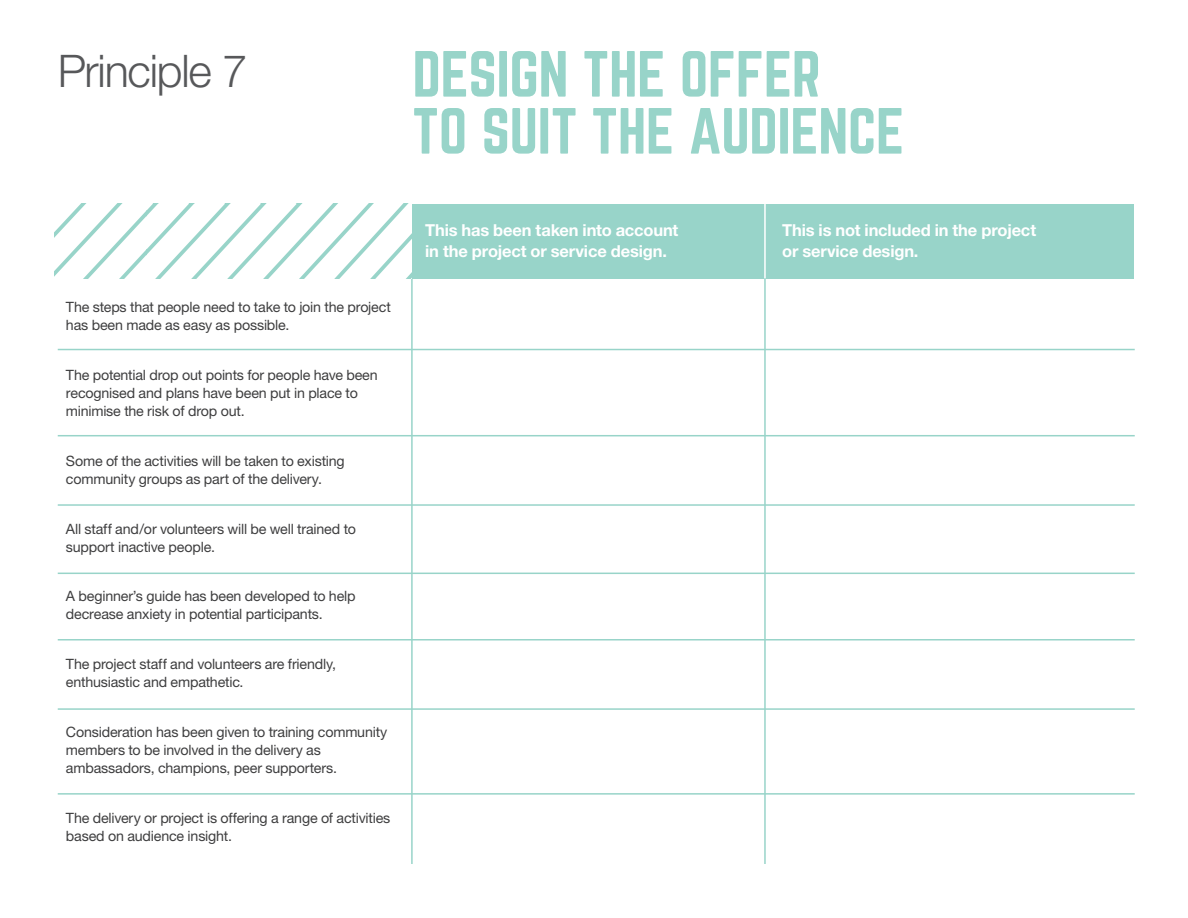
<style>
.page{position:relative;width:1188px;height:918px;background:#fff}
.page>*{position:absolute;margin:0;border:0;box-sizing:border-box;transform-origin:0 0}
.t1{font:57px/57px "Norwester";letter-spacing:-.01em;color:#98d4c9}
.t2{font:300 45px "Helvetica Neue";letter-spacing:-.025em;color:#57585a}
.t3{font:700 16.5px/21px "Helvetica Neue";letter-spacing:-.01em;color:#fff}
.t4{font:14.25px/18px "Helvetica Neue";letter-spacing:-.015em;color:#3e3e3f}
</style>
<div class="page">
<hr style="left:58px;top:573px;width:1077px;height:1px;background:#98d4c9">
<hr style="left:58px;top:793px;width:1077px;height:2px;background:#98d4c9">
<hr style="left:411px;top:278px;width:2px;height:586px;background:#98d4c9">
<hr style="left:764px;top:278px;width:2px;height:586px;background:#98d4c9">
<svg style="left:54px;top:204px;width:358px;height:74px"></svg>
<hr style="left:58px;top:504px;width:1077px;height:2px;background:#98d4c9">
<hr style="left:58px;top:708px;width:1077px;height:2px;background:#98d4c9">
<hr style="left:58px;top:435px;width:1077px;height:1px;background:#98d4c9">
<hr style="left:58px;top:639px;width:1077px;height:2px;background:#98d4c9">
<hr style="left:58px;top:349px;width:1077px;height:1px;background:#98d4c9">
<div style="left:412px;top:204px;width:722px;height:74px;background:#98d4c9"></div>
<hr style="left:764px;top:162px;width:2px;height:116px;background:#fff">
<h2 class="t2" style="left:58px;top:44px;width:191px">Principle 7</h2>
<h1 class="t1" style="left:412px;top:48px;width:493px">DESIGN THE OFFER<br>TO SUIT THE AUDIENCE</h1>
<p class="t4" style="left:66px;top:298px;width:326px">The steps that people need to take to join the project has been made as easy as possible.</p>
<p class="t4" style="left:66px;top:365px;width:313px">The potential drop out points for people have been recognised and plans have been put in place to minimise the risk of drop out.</p>
<p class="t4" style="left:66px;top:451px;width:280px">Some of the activities will be taken to existing community groups as part of the delivery.</p>
<p class="t4" style="left:66px;top:519px;width:291px">All staff and/or volunteers will be well trained to support inactive people.</p>
<p class="t4" style="left:66px;top:587px;width:291px">A beginner’s guide has been developed to help decrease anxiety in potential participants.</p>
<p class="t4" style="left:66px;top:655px;width:272px">The project staff and volunteers are friendly, enthusiastic and empathetic.</p>
<p class="t4" style="left:66px;top:723px;width:323px">Consideration has been given to training community members to be involved in the delivery as ambassadors, champions, peer supporters.</p>
<p class="t4" style="left:66px;top:809px;width:326px">The delivery or project is offering a range of activities based on audience insight.</p>
<p class="t3" style="left:425px;top:219px;width:255px">This has been taken into account in the project or service design.</p>
<p class="t3" style="left:782px;top:219px;width:255px">This is not included in the project or service design.</p>
</div>
